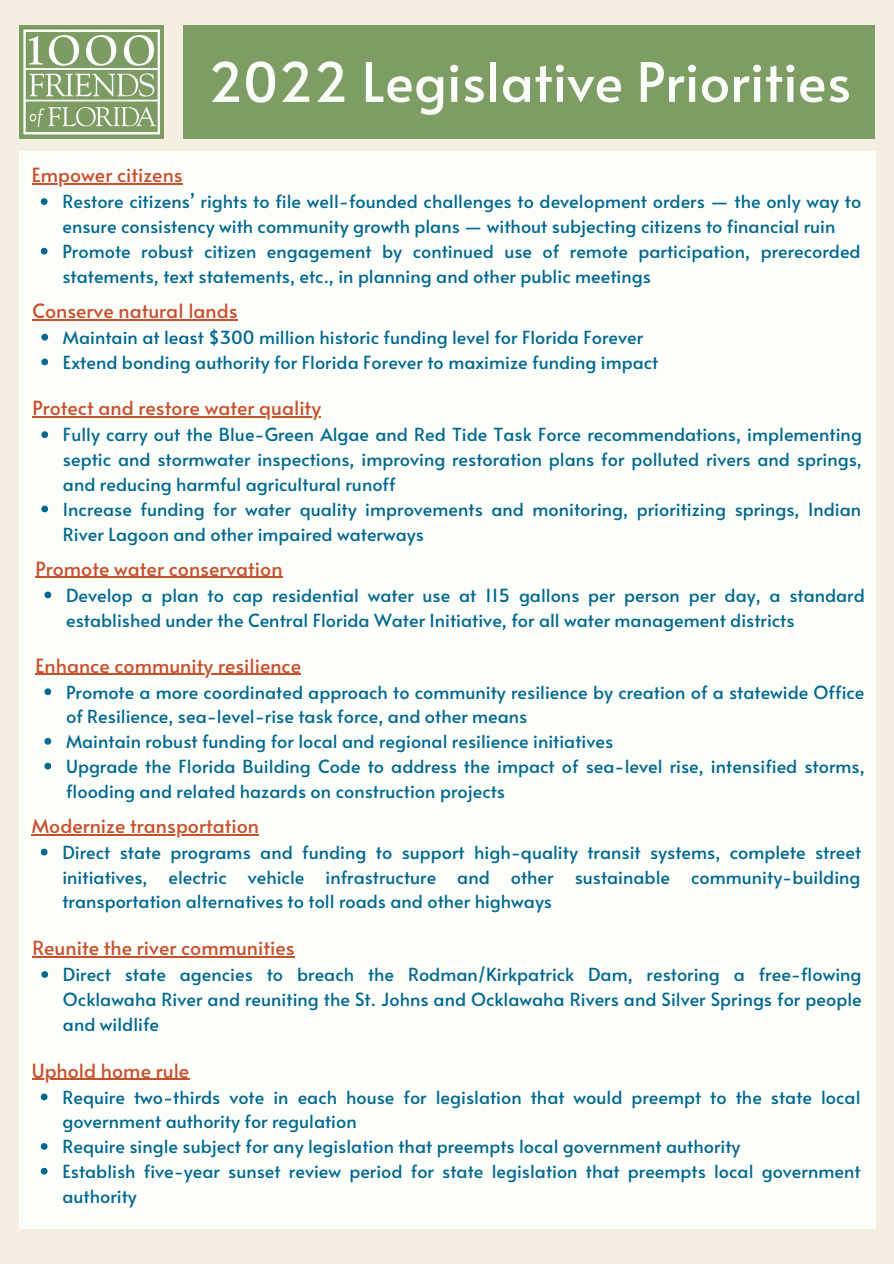
<style>
.page{position:relative;width:894px;height:1264px;background:#fff}
.page>*{position:absolute;margin:0;border:0;box-sizing:border-box;transform-origin:0 0}
.t1{font:54.3px "Alata";color:#fcfefa}
.t2{font:19.5px "Alata";color:#c7502d}
.t3{font:18px/24.8px "Alata";color:#00688f}
</style>
<div class="page">
<div style="left:0;top:0;width:893px;height:1263px;background:#f4efe1"></div>
<img style="left:19px;top:25px;width:144px;height:113px">
<div style="left:183px;top:25px;width:691px;height:114px;background:#7d9d65"></div>
<div style="left:19px;top:151px;width:856px;height:1077px;background:#fcfefa"></div>
<svg style="left:41px;top:198px;width:7px;height:7px"></svg>
<svg style="left:41px;top:248px;width:7px;height:6px"></svg>
<hr style="left:32px;top:183px;width:151px;height:2px;background:#c7502d">
<svg style="left:41px;top:334px;width:7px;height:6px"></svg>
<svg style="left:41px;top:358px;width:7px;height:7px"></svg>
<hr style="left:32px;top:319px;width:205px;height:1px;background:#c7502d">
<svg style="left:41px;top:431px;width:7px;height:7px"></svg>
<svg style="left:41px;top:505px;width:7px;height:7px"></svg>
<hr style="left:32px;top:416px;width:289px;height:2px;background:#c7502d">
<svg style="left:44px;top:591px;width:7px;height:7px"></svg>
<hr style="left:35px;top:577px;width:247px;height:1px;background:#c7502d">
<svg style="left:44px;top:688px;width:7px;height:7px"></svg>
<svg style="left:44px;top:738px;width:7px;height:6px"></svg>
<svg style="left:44px;top:762px;width:7px;height:7px"></svg>
<hr style="left:35px;top:673px;width:266px;height:2px;background:#c7502d">
<svg style="left:41px;top:848px;width:7px;height:7px"></svg>
<hr style="left:32px;top:834px;width:227px;height:1px;background:#c7502d">
<svg style="left:41px;top:971px;width:7px;height:6px"></svg>
<hr style="left:32px;top:956px;width:262px;height:1px;background:#c7502d">
<svg style="left:41px;top:1093px;width:7px;height:7px"></svg>
<svg style="left:41px;top:1143px;width:7px;height:6px"></svg>
<svg style="left:41px;top:1167px;width:7px;height:7px"></svg>
<hr style="left:32px;top:1078px;width:157px;height:1px;background:#c7502d">
<p class="t2" style="left:32px;top:161px;width:152px">Empower citizens</p>
<p class="t1" style="left:208px;top:42px;width:644px">2022 Legislative Priorities</p>
<p class="t3" style="left:62px;top:189px;width:800px">Restore citizens’ rights to file well-founded challenges to development orders — the only way to ensure consistency with community growth plans — without subjecting citizens to financial ruin</p>
<p class="t3" style="left:62px;top:238px;width:799px">Promote robust citizen engagement by continued use of remote participation, prerecorded statements, text statements, etc., in planning and other public meetings</p>
<p class="t2" style="left:32px;top:296px;width:207px">Conserve natural lands</p>
<p class="t3" style="left:63px;top:324px;width:581px">Maintain at least $300 million historic funding level for Florida Forever</p>
<p class="t3" style="left:63px;top:349px;width:596px">Extend bonding authority for Florida Forever to maximize funding impact</p>
<p class="t2" style="left:32px;top:394px;width:290px">Protect and restore water quality</p>
<p class="t3" style="left:63px;top:421px;width:800px;text-align:justify">Fully carry out the Blue-Green Algae and Red Tide Task Force recommendations, implementing septic and stormwater inspections, improving restoration plans for polluted rivers and springs, and reducing harmful agricultural runoff</p>
<p class="t3" style="left:63px;top:496px;width:799px">Increase funding for water quality improvements and monitoring, prioritizing springs, Indian<br>River Lagoon and other impaired waterways</p>
<p class="t2" style="left:35px;top:554px;width:248px">Promote water conservation</p>
<p class="t3" style="left:66px;top:582px;width:800px">Develop a plan to cap residential water use at 115 gallons per person per day, a standard established under the Central Florida Water Initiative, for all water management districts</p>
<p class="t2" style="left:35px;top:651px;width:267px">Enhance community resilience</p>
<p class="t3" style="left:66px;top:678px;width:799px">Promote a more coordinated approach to community resilience by creation of a statewide Office of Resilience, sea-level-rise task force, and other means</p>
<p class="t3" style="left:66px;top:728px;width:548px">Maintain robust funding for local and regional resilience initiatives</p>
<p class="t3" style="left:66px;top:753px;width:799px">Upgrade the Florida Building Code to address the impact of sea-level rise, intensified storms, flooding and related hazards on construction projects</p>
<p class="t2" style="left:32px;top:811px;width:229px">Modernize transportation</p>
<p class="t3" style="left:62px;top:839px;width:800px;text-align:justify">Direct state programs and funding to support high-quality transit systems, complete street initiatives, electric vehicle infrastructure and other sustainable community-building transportation alternatives to toll roads and other highways</p>
<p class="t2" style="left:32px;top:933px;width:264px">Reunite the river communities</p>
<p class="t3" style="left:63px;top:961px;width:800px;text-align:justify">Direct state agencies to breach the Rodman/Kirkpatrick Dam, restoring a free-flowing Ocklawaha River and reuniting the St. Johns and Ocklawaha Rivers and Silver Springs for people and wildlife</p>
<p class="t2" style="left:32px;top:1056px;width:159px">Uphold home rule</p>
<p class="t3" style="left:62px;top:1083px;width:799px">Require two-thirds vote in each house for legislation that would preempt to the state local government authority for regulation</p>
<p class="t3" style="left:62px;top:1133px;width:679px">Require single subject for any legislation that preempts local government authority</p>
<p class="t3" style="left:62px;top:1158px;width:799px">Establish five-year sunset review period for state legislation that preempts local government authority</p>
</div>
